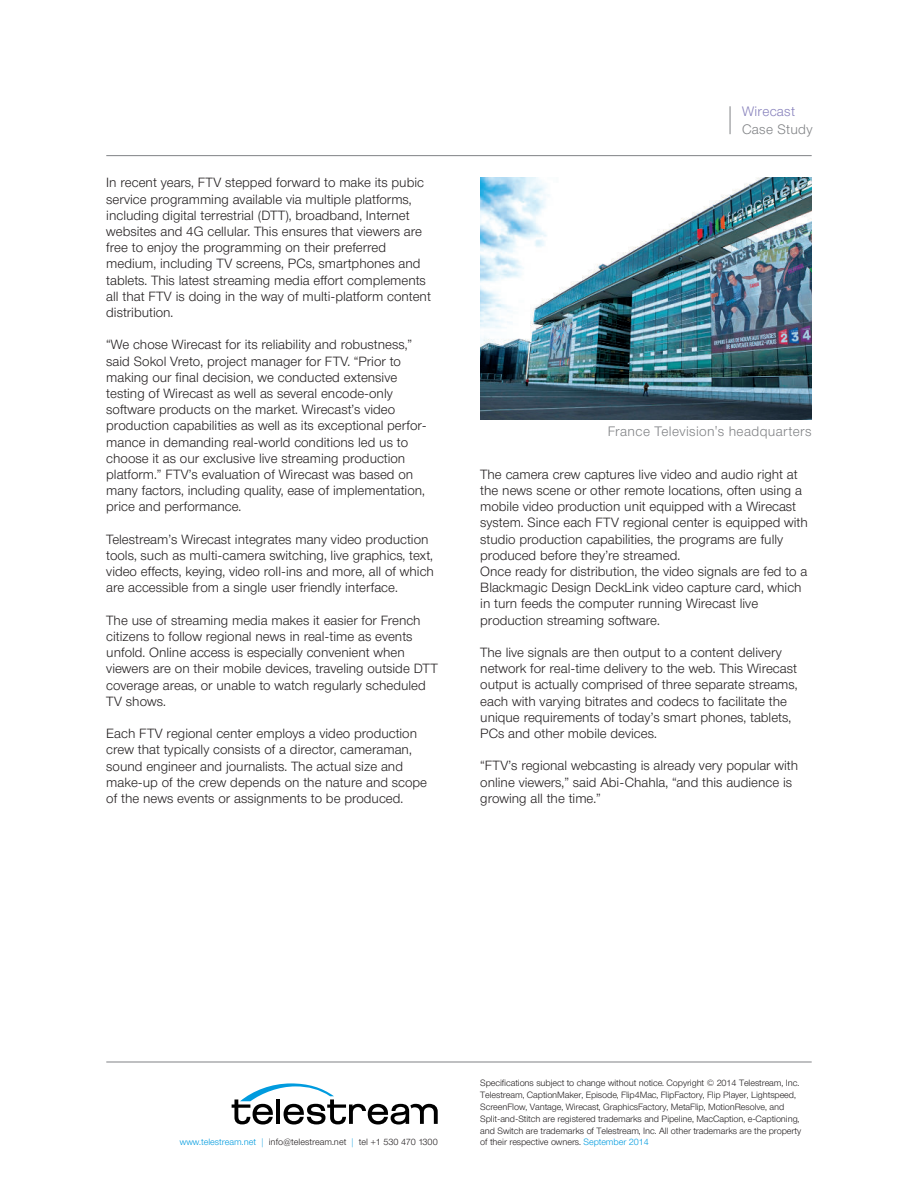
<style>
.page{position:relative;width:918px;height:1188px;background:#fff}
.page>*{position:absolute;margin:0;border:0;box-sizing:border-box;transform-origin:0 0}
.t1{font:300 13.5px "Neue Helvetica BQ";letter-spacing:.03em;color:#808285}
.t2{font:300 13.5px "Neue Helvetica BQ";letter-spacing:.02em;color:#8781bc}
.t3{font:300 13.2px/16.2px "Neue Helvetica BQ";color:#231f20}
.t4{font:300 9px/11.9px "Neue Helvetica BQ";letter-spacing:-.01em;color:#231f20}
.s1{color:#009bdf}
</style>
<div class="page">
<hr style="left:106px;top:1062px;width:706px;height:1px;background:#808285">
<svg style="left:232px;top:1083px;width:206px;height:42px"></svg>
<img style="left:480px;top:178px;width:332px;height:241px">
<hr style="left:106px;top:155px;width:706px;height:1px;background:#808285">
<svg style="left:730px;top:106px;width:1px;height:28px"></svg>
<p class="t3" style="left:106px;top:175px;width:326px">In recent years, FTV stepped forward to make its pubic service programming available via multiple platforms, including digital terrestrial (DTT), broadband, Internet websites and 4G cellular. This ensures that viewers are free to enjoy the programming on their preferred medium, including TV screens, PCs, smartphones and tablets. This latest streaming media effort complements all that FTV is doing in the way of multi-platform content distribution.</p>
<p class="t3" style="left:106px;top:337px;width:322px">“We chose Wirecast for its reliability and robustness,” said Sokol Vreto, project manager for FTV. “Prior to making our final decision, we conducted extensive testing of Wirecast as well as several encode-only software products on the market. Wirecast’s video production capabilities as well as its exceptional perfor&shy;mance in demanding real-world conditions led us to choose it as our exclusive live streaming production platform.” FTV’s evaluation of Wirecast was based on many factors, including quality, ease of implementation, price and performance.</p>
<p class="t3" style="left:106px;top:531px;width:329px">Telestream’s Wirecast integrates many video production tools, such as multi-camera switching, live graphics, text, video effects, keying, video roll-ins and more, all of which are accessible from a single user friendly interface.</p>
<p class="t3" style="left:106px;top:612px;width:333px">The use of streaming media makes it easier for French citizens to follow regional news in real-time as events unfold. Online access is especially convenient when viewers are on their mobile devices, traveling outside DTT coverage areas, or unable to watch regularly scheduled TV shows.</p>
<p class="t3" style="left:106px;top:726px;width:322px">Each FTV regional center employs a video production crew that typically consists of a director, cameraman, sound engineer and journalists. The actual size and make-up of the crew depends on the nature and scope of the news events or assignments to be produced.</p>
<p class="t2" style="left:742px;top:103px;width:54px">Wirecast</p>
<p class="t1" style="left:742px;top:122px;width:72px">Case Study</p>
<p class="t1" style="left:608px;top:423px;width:205px">France Television's headquarters</p>
<p class="t3" style="left:480px;top:466px;width:329px">The camera crew captures live video and audio right at the news scene or other remote locations, often using a mobile video production unit equipped with a Wirecast system. Since each FTV regional center is equipped with studio production capabilities, the programs are fully produced before they’re streamed.<br>Once ready for distribution, the video signals are fed to a Blackmagic Design DeckLink video capture card, which in turn feeds the computer running Wirecast live production streaming software.</p>
<p class="t3" style="left:480px;top:645px;width:319px">The live signals are then output to a content delivery network for real-time delivery to the web. This Wirecast output is actually comprised of three separate streams, each with varying bitrates and codecs to facilitate the unique requirements of today’s smart phones, tablets, PCs and other mobile devices.</p>
<p class="t3" style="left:480px;top:758px;width:319px">“FTV’s regional webcasting is already very popular with online viewers,” said Abi-Chahla, “and this audience is growing all the time.”</p>
<p class="t4" style="left:180px;top:1137px;width:259px"><span class="s1">www.telestream.net |</span> info@telestream.net <span class="s1">|</span> tel +1 530 470 1300</p>
<p class="t4" style="left:480px;top:1077px;width:322px">Specifications subject to change without notice. Copyright © 2014 Telestream, Inc.<br>Telestream, CaptionMaker, Episode, Flip4Mac, FlipFactory, Flip Player, Lightspeed, ScreenFlow, Vantage, Wirecast, GraphicsFactory, MetaFlip, MotionResolve, and Split-and-Stitch are registered trademarks and Pipeline, MacCaption, e-Captioning, and Switch are trademarks of Telestream, Inc. All other trademarks are the property of their respective owners. <span class="s1">September 2014</span></p>
</div>
